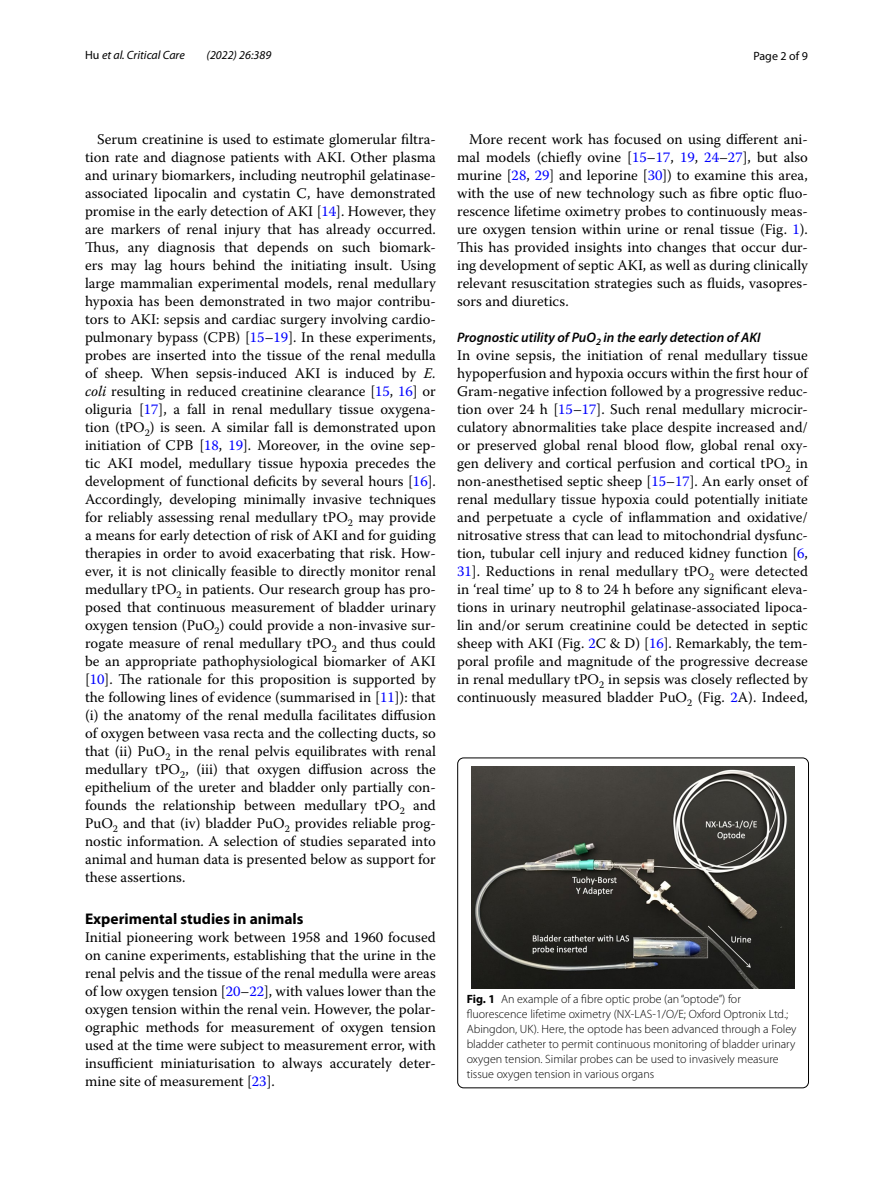
<style>
.page{position:relative;width:893px;height:1187px;background:#fff}
.page>*{position:absolute;margin:0;border:0;box-sizing:border-box;transform-origin:0 0}
.t1{font:700 15.45px "Myriad Pro";color:#000}
.t2{font:14.7px/18px "Warnock Pro";color:#000;text-align:justify}
.t3{font:italic 600 13.8px "Myriad Pro";color:#000}
.t4{font:300 12px/15px "Myriad Pro";color:#000}
.t5{font:italic 12px "Myriad Pro";color:#000}
.t6{font:12px "Myriad Pro";color:#000}
.s1{font-style:normal}
.s2{color:#00f}
.s3{font-style:italic}
.s4{font-weight:700}
</style>
<div class="page">
<img style="left:471px;top:766px;width:324px;height:222px">
<div style="left:457px;top:757px;width:352px;height:330px;border:1px solid #000;border-radius:6px"></div>
<p class="t5" style="left:85px;top:48px;width:101px"><span class="s1">Hu</span> et al. Critical Care</p>
<p class="t5" style="left:207px;top:48px;width:66px">(2022) 26:389</p>
<p class="t6" style="left:753px;top:48px;width:56px">Page 2 of 9</p>
<p class="t2" style="left:85px;top:130px;width:352px;text-indent:12px">Serum creatinine is used to estimate glomerular filtra&shy;tion rate and diagnose patients with AKI. Other plasma and urinary biomarkers, including neutrophil gelatinase&shy;associated lipocalin and cystatin C, have demonstrated promise in the early detection of AKI [<span class="s2">14</span>]. However, they are markers of renal injury that has already occurred.<br>Thus, any diagnosis that depends on such biomark&shy;ers may lag hours behind the initiating insult. Using large mammalian experimental models, renal medullary hypoxia has been demonstrated in two major contribu&shy;tors to AKI: sepsis and cardiac surgery involving cardio&shy;pulmonary bypass (CPB) [<span class="s2">15</span>–<span class="s2">19</span>]. In these experiments, probes are inserted into the tissue of the renal medulla of sheep. When sepsis-induced AKI is induced by <span class="s3">E. coli</span> resulting in reduced creatinine clearance [<span class="s2">15</span>, <span class="s2">16</span>] or oliguria [<span class="s2">17</span>], a fall in renal medullary tissue oxygena&shy;tion (tPO<sub>2</sub>) is seen. A similar fall is demonstrated upon initiation of CPB [<span class="s2">18</span>, <span class="s2">19</span>]. Moreover, in the ovine sep&shy;tic AKI model, medullary tissue hypoxia precedes the development of functional deficits by several hours [<span class="s2">16</span>].<br>Accordingly, developing minimally invasive techniques for reliably assessing renal medullary tPO<sub>2</sub> may provide a means for early detection of risk of AKI and for guiding therapies in order to avoid exacerbating that risk. How&shy;ever, it is not clinically feasible to directly monitor renal medullary tPO<sub>2</sub> in patients. Our research group has pro&shy;posed that continuous measurement of bladder urinary oxygen tension (PuO<sub>2</sub>) could provide a non-invasive sur&shy;rogate measure of renal medullary tPO<sub>2</sub> and thus could be an appropriate pathophysiological biomarker of AKI [<span class="s2">10</span>]. The rationale for this proposition is supported by the following lines of evidence (summarised in [<span class="s2">11</span>]): that (i) the anatomy of the renal medulla facilitates diffusion of oxygen between vasa recta and the collecting ducts, so that (ii) PuO<sub>2</sub> in the renal pelvis equilibrates with renal medullary tPO<sub>2</sub>, (iii) that oxygen diffusion across the epithelium of the ureter and bladder only partially con&shy;founds the relationship between medullary tPO<sub>2</sub> and PuO<sub>2</sub> and that (iv) bladder PuO<sub>2</sub> provides reliable prog&shy;nostic information. A selection of studies separated into animal and human data is presented below as support for these assertions.</p>
<p class="t1" style="left:85px;top:908px;width:220px">Experimental studies in animals</p>
<p class="t2" style="left:85px;top:927px;width:352px">Initial pioneering work between 1958 and 1960 focused on canine experiments, establishing that the urine in the renal pelvis and the tissue of the renal medulla were areas of low oxygen tension [<span class="s2">20</span>–<span class="s2">22</span>], with values lower than the oxygen tension within the renal vein. However, the polar&shy;ographic methods for measurement of oxygen tension used at the time were subject to measurement error, with insufficient miniaturisation to always accurately deter&shy;mine site of measurement [<span class="s2">23</span>].</p>
<p class="t2" style="left:457px;top:130px;width:352px;text-indent:12px">More recent work has focused on using different ani&shy;mal models (chiefly ovine [<span class="s2">15</span>–<span class="s2">17</span>, <span class="s2">19</span>, <span class="s2">24</span>–<span class="s2">27</span>], but also murine [<span class="s2">28</span>, <span class="s2">29</span>] and leporine [<span class="s2">30</span>]) to examine this area, with the use of new technology such as fibre optic fluo&shy;rescence lifetime oximetry probes to continuously meas&shy;ure oxygen tension within urine or renal tissue (Fig. <span class="s2">1</span>).<br>This has provided insights into changes that occur dur&shy;ing development of septic AKI, as well as during clinically relevant resuscitation strategies such as fluids, vasopres&shy;sors and diuretics.</p>
<p class="t3" style="left:457px;top:328px;width:305px">Prognostic utility of PuO<sub>2</sub> in the early detection of AKI</p>
<p class="t2" style="left:457px;top:346px;width:352px">In ovine sepsis, the initiation of renal medullary tissue hypoperfusion and hypoxia occurs within the first hour of Gram-negative infection followed by a progressive reduc&shy;tion over 24 h [<span class="s2">15</span>–<span class="s2">17</span>]. Such renal medullary microcir&shy;culatory abnormalities take place despite increased and/ or preserved global renal blood flow, global renal oxy&shy;gen delivery and cortical perfusion and cortical tPO<sub>2</sub> in non-anesthetised septic sheep [<span class="s2">15</span>–<span class="s2">17</span>]. An early onset of renal medullary tissue hypoxia could potentially initiate and perpetuate a cycle of inflammation and oxidative/ nitrosative stress that can lead to mitochondrial dysfunc&shy;tion, tubular cell injury and reduced kidney function [<span class="s2">6</span>, <span class="s2">31</span>]. Reductions in renal medullary tPO<sub>2</sub> were detected in ‘real time’ up to 8 to 24 h before any significant eleva&shy;tions in urinary neutrophil gelatinase-associated lipoca&shy;lin and/or serum creatinine could be detected in septic sheep with AKI (Fig. <span class="s2">2</span>C &amp; D) [<span class="s2">16</span>]. Remarkably, the tem&shy;poral profile and magnitude of the progressive decrease in renal medullary tPO<sub>2</sub> in sepsis was closely reflected by continuously measured bladder PuO<sub>2</sub> (Fig. <span class="s2">2</span>A). Indeed,</p>
<p class="t4" style="left:467px;top:991px;width:331px"><span class="s4">Fig. 1</span> An example of a fibre optic probe (an “optode”) for fluorescence lifetime oximetry (NX-LAS-1/O/E; Oxford Optronix Ltd.; Abingdon, UK). Here, the optode has been advanced through a Foley bladder catheter to permit continuous monitoring of bladder urinary oxygen tension. Similar probes can be used to invasively measure tissue oxygen tension in various organs</p>
</div>
